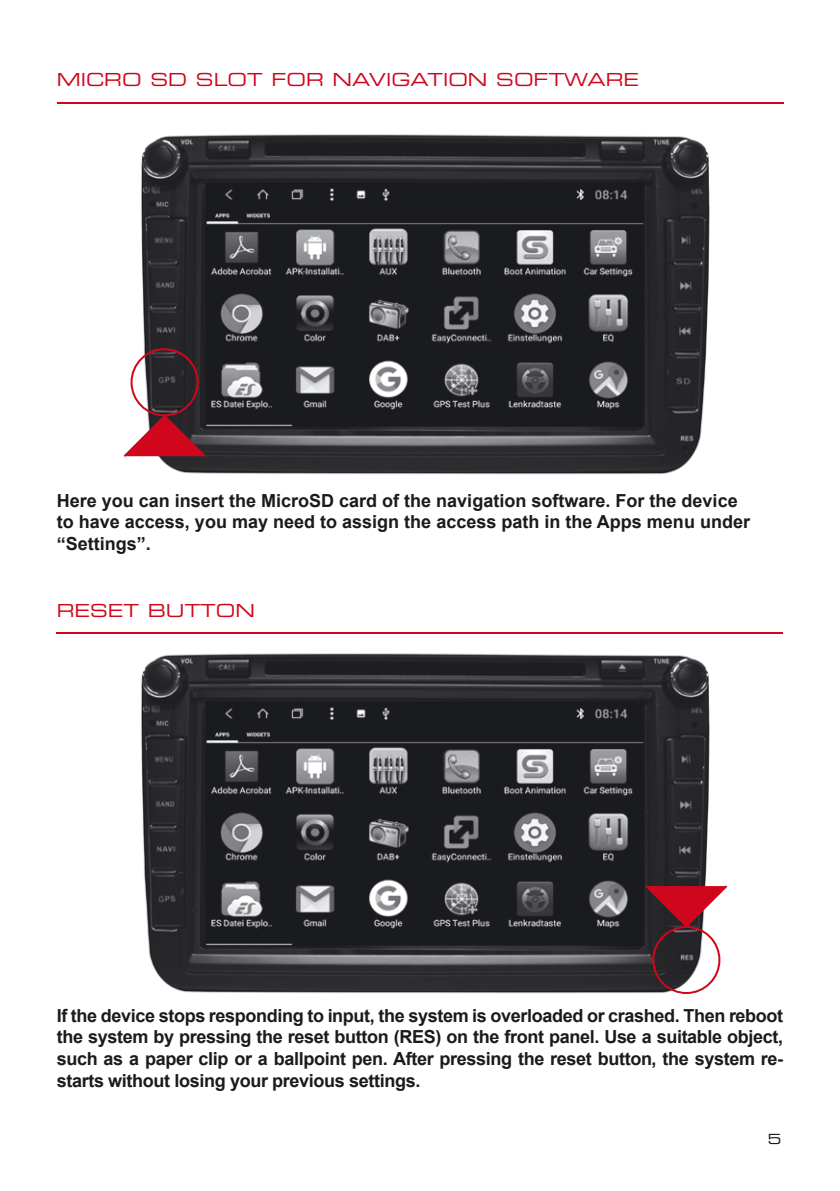
<style>
.page{position:relative;width:840px;height:1191px;background:#fff}
.page>*{position:absolute;margin:0;border:0;box-sizing:border-box;transform-origin:0 0}
.t1{font:700 18px/21.6px "Arial";color:#1b1b1f}
.t2{font:18px "Eurostile Extended Two";color:#d0071c}
.t3{font:14px "Eurostile Extended Two";color:#1b1b1f}
</style>
<div class="page">
<svg style="left:57px;top:102px;width:725px;height:2px"></svg>
<img style="left:133px;top:134px;width:577px;height:341px">
<div style="left:130px;top:348px;width:68px;height:68px;border:2px solid #d0071c;border-radius:50%"></div>
<svg style="left:123px;top:413px;width:84px;height:46px"></svg>
<img style="left:141px;top:653px;width:580px;height:341px">
<div style="left:652px;top:926px;width:68px;height:68px;border:2px solid #d0071c;border-radius:50%"></div>
<svg style="left:643px;top:883px;width:85px;height:46px"></svg>
<hr style="left:57px;top:632px;width:725px;height:2px;background:#d0071c">
<p class="t2" style="left:57px;top:67px;width:583px">MICRO SD SLOT FOR NAVIGATION SOFTWARE</p>
<p class="t1" style="left:57px;top:490px;width:694px">Here you can insert the MicroSD card of the navigation software. For the device to have access, you may need to assign the access path in the Apps menu under “Settings”.</p>
<p class="t2" style="left:57px;top:598px;width:200px">RESET BUTTON</p>
<p class="t1" style="left:57px;top:1005px;width:727px;text-align:justify">If the device stops responding to input, the system is overloaded or crashed. Then reboot the system by pressing the reset button (RES) on the front panel. Use a suitable object, such as a paper clip or a ballpoint pen. After pressing the reset button, the system re&shy;starts without losing your previous settings.</p>
<p class="t3" style="left:767px;top:1129px;width:15px">5</p>
</div>
